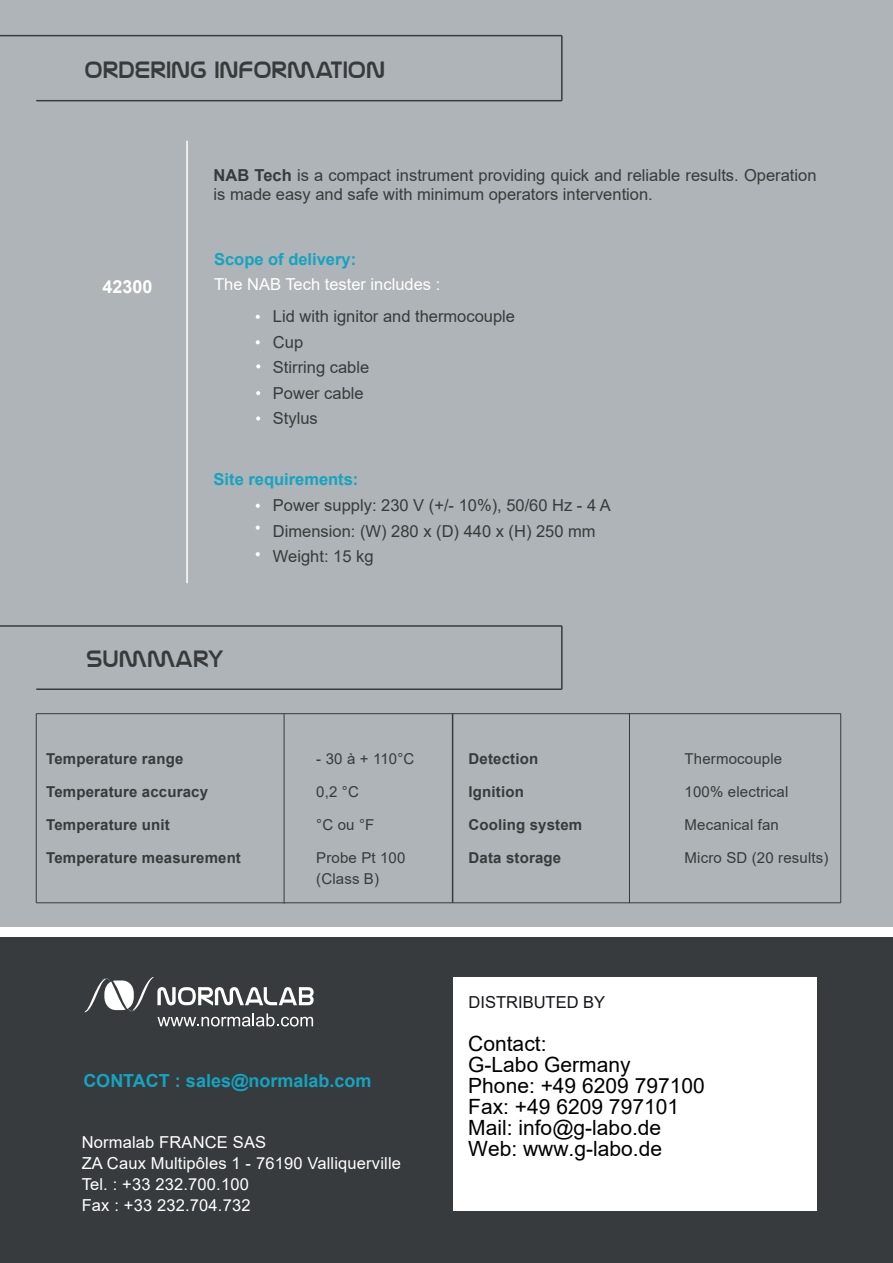
<style>
.page{position:relative;width:893px;height:1263px;background:#fff}
.page>*{position:absolute;margin:0;border:0;box-sizing:border-box;transform-origin:0 0}
.t1{font:24px "Nasalization Rg";color:#373b3d}
.t2{font:21px/21px "Arial";color:#000}
.t3{font:700 18px "Arial";color:#14a4c0}
.t4{font:700 18px "Arial";color:#fff}
.t5{font:16.5px/25.5px "Arial";color:#373b3d}
.t6{font:16.5px/21px "Arial";letter-spacing:.01em;color:#fff}
.t7{font:700 16.5px "Arial";color:#14a4c0}
.t8{font:16.5px "Arial";color:#18151a}
.t9{font:700 15px "Arial";letter-spacing:.01em;color:#373b3d}
.t10{font:15px/21px "Arial";letter-spacing:.01em;color:#373b3d}
.s1{font-weight:700}
</style>
<div class="page">
<div style="left:0;top:0;width:893px;height:927px;background:#aeb4b7"></div>
<hr style="left:0;top:35px;width:562px;height:1px;background:#373b3d">
<hr style="left:561px;top:36px;width:2px;height:65px;background:#373b3d">
<hr style="left:36px;top:100px;width:526px;height:1px;background:#373b3d">
<hr style="left:186px;top:141px;width:2px;height:442px;background:#fff">
<hr style="left:0;top:625px;width:562px;height:2px;background:#373b3d">
<hr style="left:36px;top:688px;width:526px;height:2px;background:#373b3d">
<hr style="left:36px;top:714px;width:1px;height:189px;background:#373b3d">
<hr style="left:36px;top:713px;width:805px;height:1px;background:#373b3d">
<hr style="left:36px;top:902px;width:805px;height:1px;background:#373b3d">
<hr style="left:840px;top:714px;width:1px;height:189px;background:#373b3d">
<hr style="left:629px;top:713px;width:1px;height:190px;background:#373b3d">
<hr style="left:284px;top:714px;width:1px;height:189px;background:#373b3d">
<hr style="left:452px;top:714px;width:1px;height:189px;background:#373b3d">
<hr style="left:561px;top:626px;width:2px;height:63px;background:#373b3d">
<svg style="left:256px;top:552px;width:4px;height:4px"></svg>
<svg style="left:256px;top:526px;width:4px;height:4px"></svg>
<svg style="left:256px;top:504px;width:4px;height:4px"></svg>
<svg style="left:256px;top:391px;width:4px;height:4px"></svg>
<svg style="left:256px;top:364px;width:4px;height:4px"></svg>
<svg style="left:256px;top:340px;width:4px;height:4px"></svg>
<div style="left:0;top:937px;width:893px;height:326px;background:#373b3d"></div>
<div style="left:453px;top:977px;width:364px;height:233px;background:#fff"></div>
<svg style="left:84px;top:977px;width:230px;height:49px"></svg>
<svg style="left:256px;top:416px;width:4px;height:5px"></svg>
<svg style="left:256px;top:315px;width:4px;height:4px"></svg>
<h1 class="t1" style="left:85px;top:56px;width:302px">ORDERING INFORMATION</h1>
<p class="t4" style="left:102px;top:274px;width:52px">42300</p>
<p class="t5" style="left:214px;top:165px;width:604px;line-height:19.5px"><span class="s1">NAB Tech</span> is a compact instrument providing quick and reliable results. Operation is made easy and safe with minimum operators intervention.</p>
<p class="t7" style="left:214px;top:247px;width:144px">Scope of delivery:</p>
<p class="t6" style="left:214px;top:274px;width:228px">The NAB Tech tester includes :</p>
<p class="t5" style="left:273px;top:303px;width:244px">Lid with ignitor and thermocouple<br>Cup<br>Stirring cable<br>Power cable<br>Stylus</p>
<p class="t7" style="left:214px;top:467px;width:146px">Site requirements:</p>
<p class="t5" style="left:273px;top:492px;width:339px">Power supply: 230 V (+/- 10%), 50/60 Hz - 4 A<br>Dimension: (W) 280 x (D) 440 x (H) 250 mm<br>Weight: 15 kg</p>
<h1 class="t1" style="left:86px;top:645px;width:139px">SUMMARY</h1>
<p class="t9" style="left:46px;top:748px;width:139px">Temperature range</p>
<p class="t10" style="left:316px;top:748px;width:100px">- 30 à + 110°C</p>
<p class="t9" style="left:46px;top:781px;width:163px">Temperature accuracy</p>
<p class="t10" style="left:316px;top:781px;width:44px">0,2 °C</p>
<p class="t9" style="left:46px;top:814px;width:125px">Temperature unit</p>
<p class="t10" style="left:316px;top:814px;width:60px">°C ou °F</p>
<p class="t9" style="left:46px;top:847px;width:196px">Temperature measurement</p>
<p class="t10" style="left:316px;top:847px;width:91px">Probe Pt 100 (Class B)</p>
<p class="t3" style="left:83px;top:1067px;width:290px">CONTACT : sales@normalab.com</p>
<p class="t6" style="left:82px;top:1131px;width:321px">Normalab FRANCE SAS<br>ZA Caux Multipôles 1 - 76190 Valliquerville<br>Tel. : +33 232.700.100<br>Fax : +33 232.704.732</p>
<p class="t9" style="left:469px;top:748px;width:71px">Detection</p>
<p class="t10" style="left:685px;top:748px;width:99px">Thermocouple</p>
<p class="t9" style="left:469px;top:781px;width:57px">Ignition</p>
<p class="t10" style="left:685px;top:781px;width:105px">100% electrical</p>
<p class="t9" style="left:469px;top:814px;width:115px">Cooling system</p>
<p class="t10" style="left:685px;top:814px;width:96px">Mecanical fan</p>
<p class="t9" style="left:469px;top:847px;width:94px">Data storage</p>
<p class="t10" style="left:685px;top:847px;width:145px">Micro SD (20 results)</p>
<p class="t8" style="left:469px;top:991px;width:138px">DISTRIBUTED BY</p>
<p class="t2" style="left:468px;top:1033px;width:238px">Contact:<br>G-Labo Germany<br>Phone: +49 6209 797100<br>Fax: +49 6209 797101<br>Mail: info@g-labo.de<br>Web: www.g-labo.de</p>
</div>
